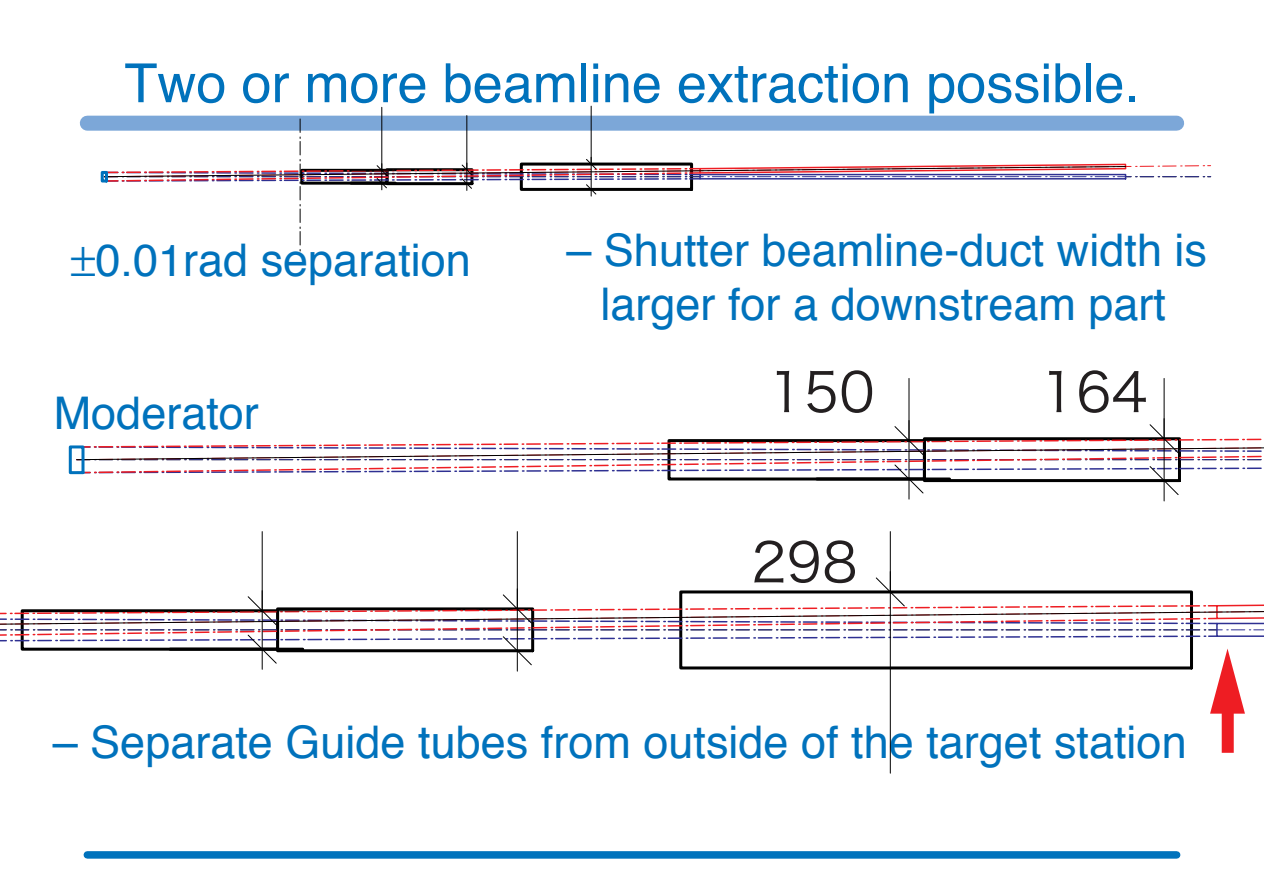
<style>
.page{position:relative;width:1264px;height:893px;background:#fff}
.page>*{position:absolute;margin:0;border:0;box-sizing:border-box;transform-origin:0 0}
.t1{font:54px "Helvetica";color:#0072bc}
.t2{font:54px "Hira Kaku Pro W3";color:#231f20}
.t3{font:45px/54px "Helvetica";color:#0072bc;text-align:center}
</style>
<div class="page">
<div style="left:87px;top:116px;width:1089px;height:15px;background:#7ca7d8"></div>
<div style="left:87px;top:851px;width:1089px;height:7px;background:#0072bc"></div>
<hr style="left:381px;top:107px;width:1px;height:63px;background:#000">
<hr style="left:466px;top:116px;width:1px;height:54px;background:#000">
<hr style="left:590px;top:106px;width:1px;height:58px;background:#000">
<svg style="left:102px;top:119px;width:1108px;height:133px"></svg>
<div style="left:101px;top:171px;width:7px;height:11px;border:3px solid #0072bc"></div>
<div style="left:1221px;top:701px;width:12px;height:51px;background:#ee1d23"></div>
<hr style="left:908px;top:378px;width:1px;height:62px;background:#000">
<hr style="left:1163px;top:378px;width:1px;height:61px;background:#000">
<svg style="left:75px;top:418px;width:1188px;height:83px"></svg>
<hr style="left:1163px;top:439px;width:1px;height:41px;background:#000">
<div style="left:69px;top:445px;width:15px;height:29px;border:3px solid #0072bc"></div>
<hr style="left:262px;top:531px;width:1px;height:79px;background:#000">
<hr style="left:517px;top:531px;width:1px;height:78px;background:#000">
<hr style="left:889px;top:668px;width:1px;height:105px;background:#000">
<hr style="left:889px;top:531px;width:1px;height:61px;background:#000">
<svg style="left:0;top:571px;width:1263px;height:142px"></svg>
<hr style="left:889px;top:592px;width:1px;height:76px;background:#000">
<p class="t1" style="left:124px;top:47px;width:1016px">Two or more beamline extraction possible.</p>
<p class="t3" style="left:95px;top:236px;width:377px">0.01rad separation</p>
<p class="t3" style="left:54px;top:389px;width:207px">Moderator</p>
<p class="t3" style="left:566px;top:226px;width:642px">– Shutter beamline-duct width is larger for a downstream part</p>
<p class="t2" style="left:768px;top:344px;width:108px">150</p>
<p class="t2" style="left:1040px;top:344px;width:108px">164</p>
<p class="t2" style="left:751px;top:514px;width:108px">298</p>
<p class="t3" style="left:53px;top:718px;width:1135px">– Separate Guide tubes from outside of the target station</p>
</div>
